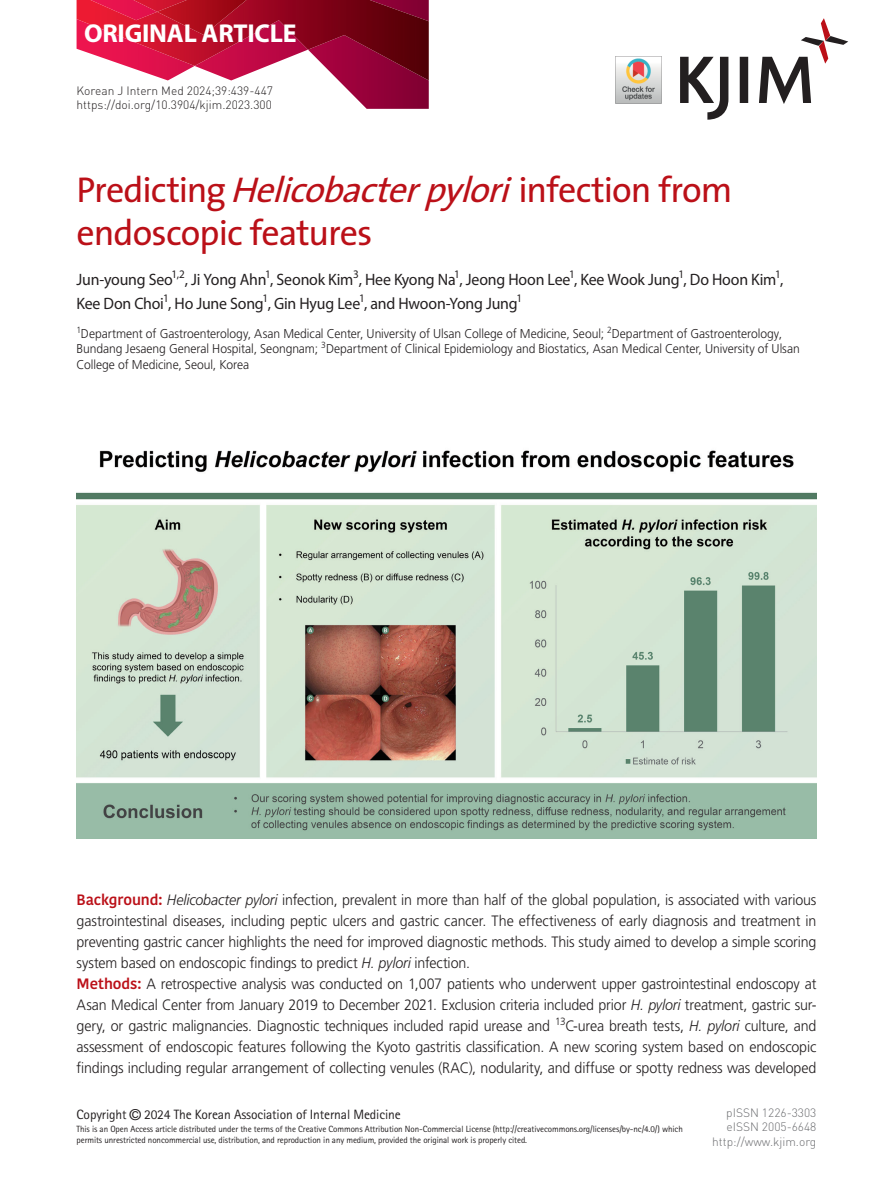
<style>
.page{position:relative;width:893px;height:1191px;background:#fff}
.page>*{position:absolute;margin:0;border:0;box-sizing:border-box;transform-origin:0 0}
.t1{font:36px/43.2px "The Sans";letter-spacing:-.025em;color:#bb1018}
.t2{font:700 25.95px "Myriad Pro";letter-spacing:-.01em;color:#fff}
.t3{font:16.5px/24px "Myriad Pro";letter-spacing:-.01em;color:#231f20;scale:.96 1}
.t4{font:300 15px/21px "Frutiger LT Std";letter-spacing:-.01em;color:#231f20;scale:.95 1}
.t5{font:13.5px "Rotis Sans Serif Std";letter-spacing:-.01em;color:#231f20}
.t6{font:300 12.75px/15.3px "Frutiger LT Std";letter-spacing:-.005em;color:#231f20;scale:.95 1}
.t7{font:300 12px/14.4px "DIN Pro";color:#231f20}
.t8{font:300 12px/14.4px "DIN Pro";color:#6c6d70;text-align:right}
.t9{font:9px/10.8px "Rotis Sans Serif Std";letter-spacing:-.01em;color:#231f20}
.s1{font-style:italic}
.s2{font-family:"Kohinoor Bangla";font-weight:600;color:#bb1018}
.s3{font-family:"Helvetica";font-size:15px}
</style>
<div class="page">
<svg style="left:167px;top:80px;width:262px;height:29px"></svg>
<img style="left:77px;top:0;width:352px;height:80px">
<img style="left:157px;top:0;width:132px;height:35px">
<svg style="left:680px;top:18px;width:168px;height:102px"></svg>
<img style="left:77px;top:450px;width:739px;height:388px">
<img style="left:615px;top:56px;width:47px;height:47px">
<h2 class="t2" style="left:84px;top:17px;width:214px">ORIGINAL ARTICLE</h2>
<p class="t7" style="left:77px;top:83px;width:198px">Korean J Intern Med 2024;39:439-447 https://doi.org/10.3904/kjim.2023.300</p>
<p class="t1" style="left:77px;top:167px;width:657px">Predicting <span class="s1">Helicobacterpylori</span>infection from endoscopic features</p>
<p class="t3" style="left:77px;top:267px;width:738px">Jun-young Seo<sup>1,2</sup>, Ji Yong Ahn<sup>1</sup>, Seonok Kim<sup>3</sup>, Hee Kyong Na<sup>1</sup>, Jeong Hoon Lee<sup>1</sup>, Kee Wook Jung<sup>1</sup>, Do Hoon Kim<sup>1</sup>,<br>Kee Don Choi<sup>1</sup>, Ho June Song<sup>1</sup>, Gin Hyug Lee<sup>1</sup>, and Hwoon-Yong Jung<sup>1</sup></p>
<p class="t6" style="left:77px;top:326px;width:763px"><sup>1</sup>Department of Gastroenterology, Asan Medical Center, University of Ulsan College of Medicine, Seoul; <sup>2</sup>Department of Gastroenterology,<br>Bundang Jesaeng General Hospital, Seongnam; <sup>3</sup>Department of Clinical Epidemiology and Biostatics, Asan Medical Center, University of Ulsan<br>College of Medicine, Seoul, Korea</p>
<p class="t4" style="left:77px;top:889px;width:780px"><span class="s2">Background:</span> <span class="s1">Helicobacter pylori</span> infection, prevalent in more than half of the global population, is associated with various gastrointestinal diseases, including peptic ulcers and gastric cancer. The effectiveness of early diagnosis and treatment in preventing gastric cancer highlights the need for improved diagnostic methods. This study aimed to develop a simple scoring system based on endoscopic findings to predict <span class="s1">H. pylori</span> infection.<br><span class="s2">Methods:</span> A retrospective analysis was conducted on 1,007 patients who underwent upper gastrointestinal endoscopy at Asan Medical Center from January 2019 to December 2021. Exclusion criteria included prior <span class="s1">H. pylori</span> treatment, gastric sur&shy;gery, or gastric malignancies. Diagnostic techniques included rapid urease and <sup>13</sup>C-urea breath tests, <span class="s1">H. pylori</span> culture, and assessment of endoscopic features following the Kyoto gastritis classification. A new scoring system based on endoscopic findings including regular arrangement of collecting venules (RAC), nodularity, and diffuse or spotty redness was developed</p>
<p class="t5" style="left:77px;top:1106px;width:326px">Copyright <span class="s3">©</span> 2024 The Korean Association of Internal Medicine</p>
<p class="t9" style="left:77px;top:1123px;width:608px">This is an Open Access article distributed under the terms of the Creative Commons Attribution Non-Commercial License (http://creativecommons.org/licenses/by-nc/4.0/) which permits unrestricted noncommercial use, distribution, and reproduction in any medium, provided the original work is properly cited.</p>
<p class="t8" style="left:712px;top:1105px;width:106px">pISSN 1226-3303 eISSN 2005-6648 http://www.kjim.org</p>
</div>
